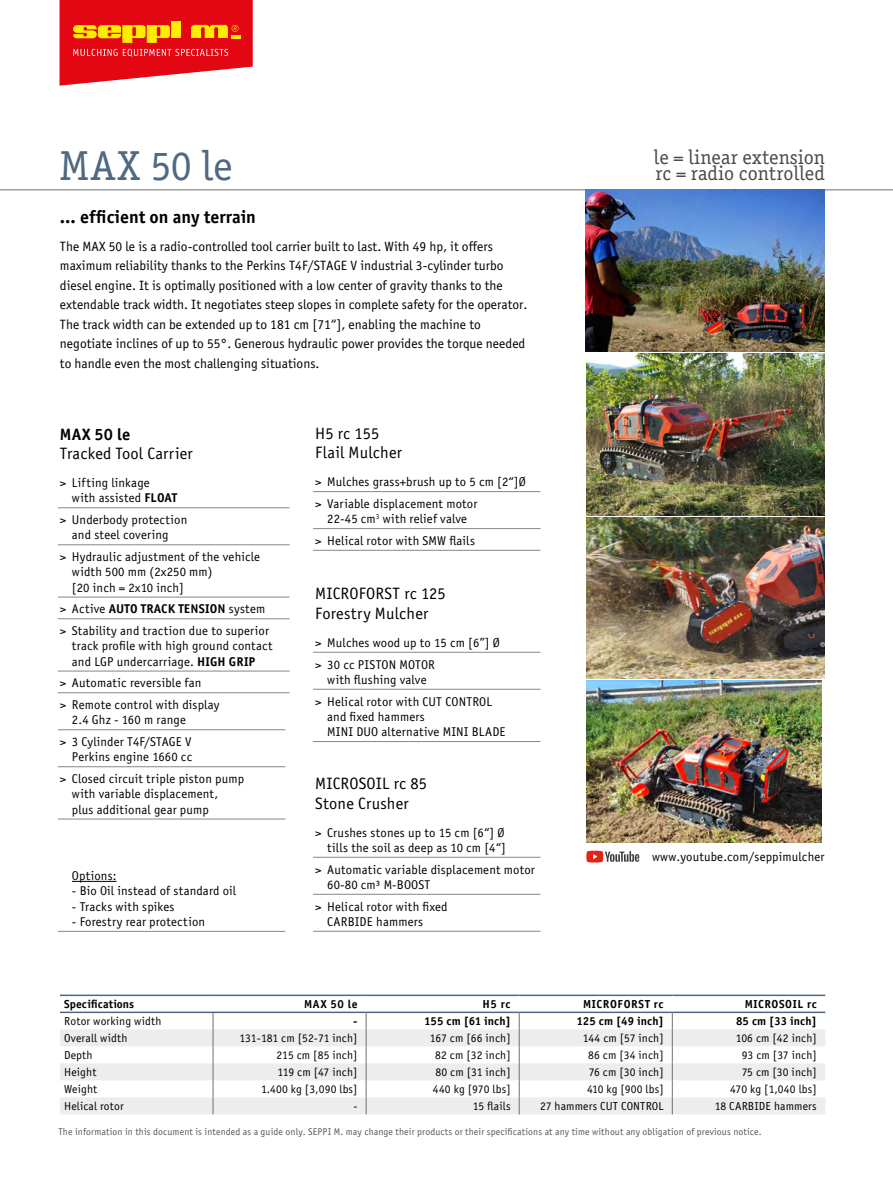
<style>
.page{position:relative;width:893px;height:1191px;background:#fff}
.page>*{position:absolute;margin:0;border:0;box-sizing:border-box;transform-origin:0 0}
.t1{font:42px "Officina Serif ITC";letter-spacing:.01em;color:#506982}
.t2{font:20.25px/16.5px "Officina Serif ITC";color:#4a4a49}
.t3{font:18px "Officina Sans Bold ITC";color:#000}
.t4{font:16.5px/19.5px "Officina Sans Book ITC";letter-spacing:.01em;color:#000}
.t5{font:16.5px "Officina Sans Bold ITC";letter-spacing:.01em;color:#000}
.t6{font:13.5px/19.5px "Officina Sans Book ITC";color:#000}
.t7{font:12.75px/15.3px "Officina Sans Book ITC";letter-spacing:.01em;color:#000}
.t8{font:12.75px "Officina Sans Bold ITC";letter-spacing:.01em;color:#000}
.t9{font:11.7px "Officina Sans Book ITC";letter-spacing:.01em;color:#000}
.t10{font:11.7px "Officina Sans Bold ITC";letter-spacing:.01em;color:#000}
.t11{font:11.7px "Officina Sans Bold ITC";letter-spacing:.05em;color:#000}
.t12{font:9.75px "Officina Sans Book ITC";letter-spacing:.01em;color:#575756}
.s1{font-family:"Officina Sans Bold ITC"}
.s2{font-family:"Officina Sans Book ITC"}
</style>
<div class="page">
<hr style="left:0;top:190px;width:893px;height:1px;background:#706f6f">
<svg style="left:60px;top:0;width:193px;height:86px;background:#e93f30"></svg>
<img style="left:586px;top:681px;width:236px;height:161px">
<img style="left:586px;top:190px;width:238px;height:161px">
<img style="left:587px;top:353px;width:238px;height:162px">
<img style="left:586px;top:517px;width:238px;height:162px">
<svg style="left:586px;top:850px;width:53px;height:12px"></svg>
<hr style="left:58px;top:507px;width:232px;height:1px;background:#878787">
<hr style="left:58px;top:544px;width:232px;height:1px;background:#878787">
<hr style="left:58px;top:597px;width:232px;height:1px;background:#878787">
<hr style="left:58px;top:618px;width:232px;height:1px;background:#878787">
<hr style="left:58px;top:671px;width:232px;height:1px;background:#878787">
<hr style="left:58px;top:692px;width:232px;height:1px;background:#878787">
<hr style="left:58px;top:729px;width:227px;height:1px;background:#878787">
<hr style="left:58px;top:766px;width:227px;height:1px;background:#878787">
<hr style="left:58px;top:818px;width:227px;height:1px;background:#878787">
<hr style="left:72px;top:881px;width:45px;height:1px;background:#000">
<hr style="left:58px;top:931px;width:227px;height:1px;background:#878787">
<svg style="left:60px;top:1029px;width:765px;height:85px;fill:#ededed"></svg>
<svg style="left:213px;top:1013px;width:1px;height:101px"></svg>
<svg style="left:366px;top:1013px;width:1px;height:101px"></svg>
<svg style="left:519px;top:1013px;width:1px;height:101px"></svg>
<svg style="left:672px;top:1013px;width:1px;height:101px"></svg>
<hr style="left:60px;top:994px;width:153px;height:2px;background:#506982">
<hr style="left:213px;top:994px;width:153px;height:2px;background:#506982">
<hr style="left:366px;top:994px;width:153px;height:2px;background:#506982">
<hr style="left:519px;top:994px;width:153px;height:2px;background:#506982">
<hr style="left:672px;top:994px;width:153px;height:2px;background:#506982">
<hr style="left:60px;top:1011px;width:153px;height:2px;background:#506982">
<hr style="left:213px;top:1011px;width:153px;height:2px;background:#506982">
<hr style="left:366px;top:1011px;width:153px;height:2px;background:#506982">
<hr style="left:519px;top:1011px;width:153px;height:2px;background:#506982">
<hr style="left:672px;top:1011px;width:153px;height:2px;background:#506982">
<hr style="left:313px;top:491px;width:228px;height:1px;background:#878787">
<hr style="left:313px;top:528px;width:228px;height:1px;background:#878787">
<hr style="left:313px;top:550px;width:228px;height:1px;background:#878787">
<hr style="left:313px;top:652px;width:228px;height:1px;background:#878787">
<hr style="left:313px;top:689px;width:228px;height:1px;background:#878787">
<hr style="left:313px;top:741px;width:228px;height:1px;background:#878787">
<hr style="left:313px;top:857px;width:228px;height:1px;background:#878787">
<hr style="left:313px;top:894px;width:228px;height:1px;background:#878787">
<hr style="left:313px;top:931px;width:228px;height:1px;background:#878787">
<h1 class="t1" style="left:59px;top:139px;width:175px">MAX 50 le</h1>
<h3 class="t3" style="left:60px;top:204px;width:197px">... efficient on any terrain</h3>
<p class="t6" style="left:60px;top:236px;width:469px">The MAX 50 le is a radio-controlled tool carrier built to last. With 49 hp, it offers maximum reliability thanks to the Perkins T4F/STAGE V industrial 3-cylinder turbo diesel engine. It is optimally positioned with a low center of gravity thanks to the extendable track width. It negotiates steep slopes in complete safety for the operator.<br>The track width can be extended up to 181 cm [71“], enabling the machine to negotiate inclines of up to 55°. Generous hydraulic power provides the torque needed to handle even the most challenging situations.</p>
<p class="t5" style="left:60px;top:422px;width:72px">MAX 50 le</p>
<p class="t4" style="left:60px;top:443px;width:134px">Tracked Tool Carrier</p>
<p class="t7" style="left:72px;top:475px;width:107px;text-indent:-12px">&gt; Lifting linkage<br>with assisted <span class="s1">FLOAT</span></p>
<p class="t7" style="left:60px;top:512px;width:129px;text-align:center">&gt; Underbody protection and steel covering</p>
<p class="t7" style="left:72px;top:549px;width:190px;text-indent:-12px">&gt; Hydraulic adjustment of the vehicle width 500 mm (2x250 mm)<br>[20 inch = 2x10 inch]</p>
<p class="t8" style="left:60px;top:600px;width:207px"><span class="s2">&gt; Active</span> AUTO TRACK TENSION <span class="s2">system</span></p>
<p class="t7" style="left:72px;top:622px;width:202px;text-indent:-12px">&gt; Stability and traction due to superior track profile with high ground contact and LGP undercarriage. <span class="s1">HIGH GRIP</span></p>
<p class="t7" style="left:60px;top:672px;width:161px;line-height:21.6px">&gt; Automatic reversible fan<br>&gt; Remote control with display</p>
<p class="t7" style="left:60px;top:709px;width:133px;line-height:21.6px;text-align:center">2.4 Ghz - 160 m range<br>&gt; 3 Cylinder T4F/STAGE V</p>
<p class="t7" style="left:60px;top:745px;width:186px;line-height:21.8px;text-indent:12px">Perkins engine 1660 cc<br>&gt; Closed circuit triple piston pump</p>
<p class="t7" style="left:72px;top:786px;width:148px">with variable displacement, plus additional gear pump</p>
<p class="t7" style="left:72px;top:867px;width:46px">Options:</p>
<p class="t7" style="left:72px;top:883px;width:166px">- Bio Oil instead of standard oil</p>
<p class="t7" style="left:72px;top:898px;width:104px">- Tracks with spikes</p>
<p class="t7" style="left:72px;top:913px;width:135px">- Forestry rear protection</p>
<p class="t4" style="left:315px;top:423px;width:88px">H5 rc 155<br>Flail Mulcher</p>
<p class="t7" style="left:315px;top:470px;width:212px;line-height:21.8px">&gt; Mulches grass+brush up to 5 cm [2“]Ø &gt; Variable displacement motor</p>
<p class="t7" style="left:315px;top:507px;width:161px;line-height:21.8px;text-align:center">22-45 cm<sup>3</sup> with relief valve<br>&gt; Helical rotor with SMW flails</p>
<p class="t4" style="left:315px;top:583px;width:132px">MICROFORST rc 125<br>Forestry Mulcher</p>
<p class="t7" style="left:315px;top:631px;width:186px;line-height:21.8px">&gt; Mulches wood up to 15 cm [6”] Ø &gt; 30 cc PISTON MOTOR</p>
<p class="t7" style="left:315px;top:668px;width:178px;line-height:21.8px;text-indent:12px">with flushing valve<br>&gt; Helical rotor with CUT CONTROL</p>
<p class="t7" style="left:327px;top:708px;width:180px">and fixed hammers<br>MINI DUO alternative MINI BLADE</p>
<p class="t4" style="left:315px;top:773px;width:113px">MICROSOIL rc 85<br>Stone Crusher</p>
<p class="t7" style="left:315px;top:824px;width:192px;text-align:right">&gt; Crushes stones up to 15 cm [6“] Ø tills the soil as deep as 10 cm [4“]</p>
<p class="t7" style="left:327px;top:861px;width:209px;text-indent:-12px">&gt; Automatic variable displacement motor<br>60-80 cm³ M-BOOST</p>
<p class="t7" style="left:327px;top:898px;width:122px;text-indent:-12px">&gt; Helical rotor with fixed<br>CARBIDE hammers</p>
<h2 class="t2" style="left:654px;top:148px;width:173px">le = linear extension rc = radio controlled</h2>
<p class="t7" style="left:652px;top:849px;width:174px">www.youtube.com/seppimulcher</p>
<p class="t10" style="left:64px;top:996px;width:71px">Specifications</p>
<p class="t10" style="left:304px;top:996px;width:55px">MAX 50 le</p>
<p class="t10" style="left:483px;top:996px;width:30px">H5 rc</p>
<p class="t11" style="left:583px;top:996px;width:82px">MICROFORST rc</p>
<p class="t11" style="left:745px;top:996px;width:74px">MICROSOIL rc</p>
<p class="t9" style="left:64px;top:1013px;width:99px">Rotor working width</p>
<p class="t10" style="left:353px;top:1013px;width:6px">-</p>
<p class="t10" style="left:424px;top:1013px;width:88px">155 cm [61 inch]</p>
<p class="t10" style="left:577px;top:1013px;width:89px">125 cm [49 inch]</p>
<p class="t10" style="left:736px;top:1013px;width:82px">85 cm [33 inch]</p>
<p class="t9" style="left:64px;top:1030px;width:65px">Overall width</p>
<p class="t9" style="left:240px;top:1030px;width:120px">131-181 cm [52-71 inch]</p>
<p class="t9" style="left:430px;top:1030px;width:82px">167 cm [66 inch]</p>
<p class="t9" style="left:583px;top:1030px;width:82px">144 cm [57 inch]</p>
<p class="t9" style="left:736px;top:1030px;width:82px">106 cm [42 inch]</p>
<p class="t9" style="left:64px;top:1047px;width:30px">Depth</p>
<p class="t9" style="left:277px;top:1047px;width:82px">215 cm [85 inch]</p>
<p class="t9" style="left:435px;top:1047px;width:77px">82 cm [32 inch]</p>
<p class="t9" style="left:588px;top:1047px;width:77px">86 cm [34 inch]</p>
<p class="t9" style="left:742px;top:1047px;width:77px">93 cm [37 inch]</p>
<p class="t9" style="left:64px;top:1064px;width:34px">Height</p>
<p class="t9" style="left:278px;top:1064px;width:81px">119 cm [47 inch]</p>
<p class="t9" style="left:435px;top:1064px;width:77px">80 cm [31 inch]</p>
<p class="t9" style="left:589px;top:1064px;width:76px">76 cm [30 inch]</p>
<p class="t9" style="left:742px;top:1064px;width:77px">75 cm [30 inch]</p>
<p class="t9" style="left:64px;top:1081px;width:35px">Weight</p>
<p class="t9" style="left:261px;top:1081px;width:98px">1.400 kg [3,090 lbs]</p>
<p class="t9" style="left:433px;top:1081px;width:79px">440 kg [970 lbs]</p>
<p class="t9" style="left:587px;top:1081px;width:78px">410 kg [900 lbs]</p>
<p class="t9" style="left:730px;top:1081px;width:88px">470 kg [1,040 lbs]</p>
<p class="t9" style="left:64px;top:1098px;width:61px">Helical rotor</p>
<p class="t9" style="left:353px;top:1098px;width:6px">-</p>
<p class="t9" style="left:473px;top:1098px;width:39px">15 flails</p>
<p class="t9" style="left:540px;top:1098px;width:125px">27 hammers CUT CONTROL</p>
<p class="t9" style="left:715px;top:1098px;width:103px">18 CARBIDE hammers</p>
<p class="t12" style="left:58px;top:1125px;width:705px">The information in this document is intended as a guide only. SEPPI M. may change their products or their specifications at any time without any obligation of previous notice.</p>
</div>
